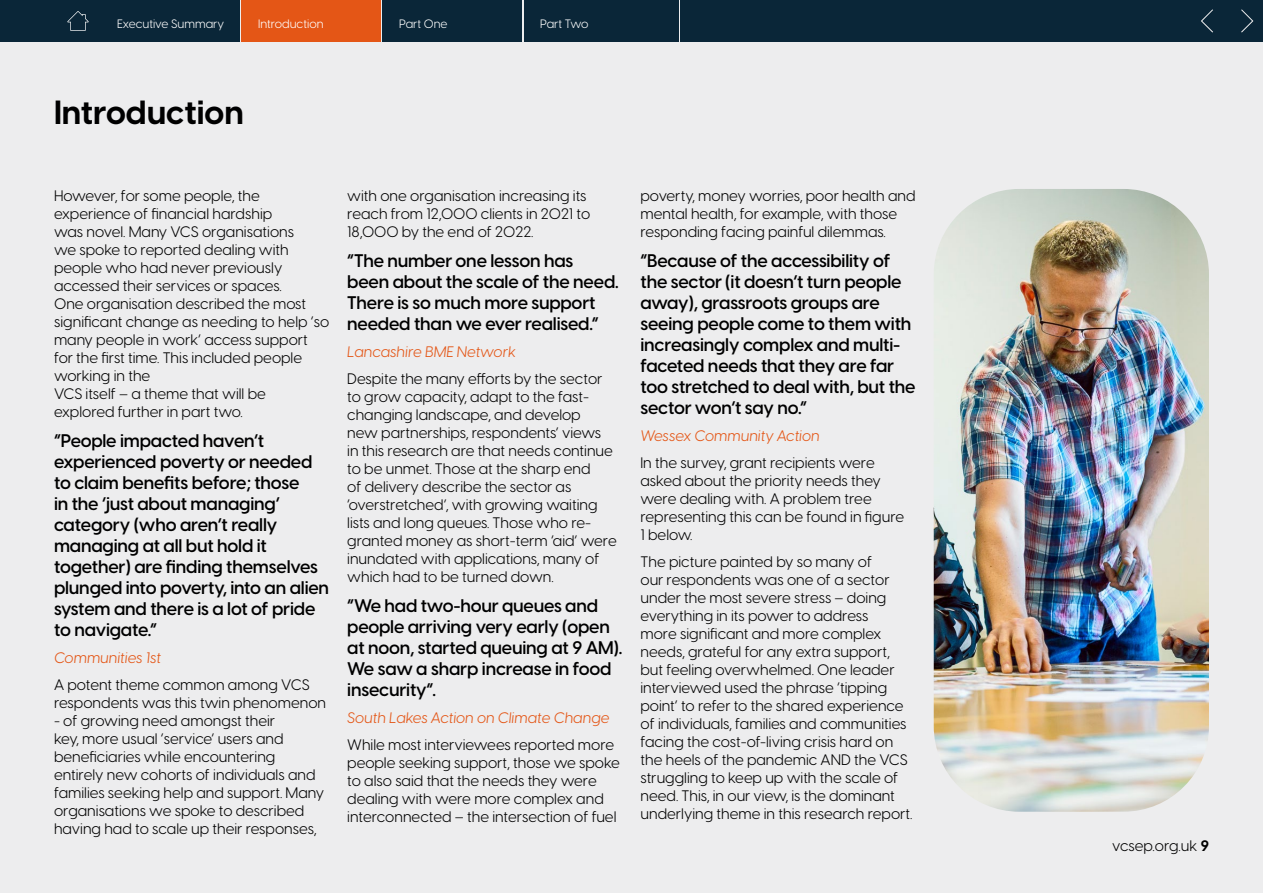
<style>
.page{position:relative;width:1263px;height:893px;background:#ededee}
.page>*{position:absolute;margin:0;border:0;box-sizing:border-box;transform-origin:0 0}
.t1{font:700 33px "Visby CF";color:#000}
.t2{font:600 18px/21px "Visby CF";letter-spacing:-.01em;color:#000}
.t3{font:15px/18px "Visby CF";color:#000}
.t4{font:italic 15px "Visby CF";color:#e45616}
.t5{font:12px "Visby CF";color:#fff}
.s1{font-weight:700}
</style>
<div class="page">
<img style="left:934px;top:189px;width:275px;height:623px">
<div style="left:104px;top:0;width:136px;height:42px;background:#0a2638"></div>
<div style="left:0;top:0;width:102px;height:42px;background:#0a2638"></div>
<div style="left:680px;top:0;width:514px;height:42px;background:#0a2638"></div>
<div style="left:383px;top:0;width:139px;height:42px;background:#0a2638"></div>
<div style="left:524px;top:0;width:154px;height:42px;background:#0a2638"></div>
<div style="left:1189px;top:0;width:36px;height:42px;background:#0a2638"></div>
<div style="left:1227px;top:0;width:36px;height:42px;background:#0a2638"></div>
<svg style="left:1201px;top:9px;width:12px;height:23px"></svg>
<svg style="left:1241px;top:9px;width:12px;height:23px"></svg>
<svg style="left:67px;top:11px;width:22px;height:20px"></svg>
<div style="left:242px;top:0;width:139px;height:42px;background:#e45616"></div>
<p class="t5" style="left:117px;top:15px;width:109px">Executive Summary</p>
<p class="t5" style="left:258px;top:15px;width:67px">Introduction</p>
<p class="t5" style="left:424px;top:15px;width:23px">one</p>
<p class="t5" style="left:399px;top:15px;width:50px">Part One</p>
<p class="t5" style="left:565px;top:15px;width:23px">two</p>
<p class="t5" style="left:540px;top:15px;width:50px">Part Two</p>
<h1 class="t1" style="left:54px;top:87px;width:191px">Introduction</h1>
<p class="t3" style="left:54px;top:186px;width:277px">However, for some people, the experience of financial hardship<br>was novel. Many VCS organisations<br>we spoke to reported dealing with people who had never previously accessed their services or spaces.<br>One organisation described the most significant change as needing to help ‘so many people in work’ access support for the first time. This included people working in the<br>VCS itself – a theme that will be explored further in part two.</p>
<p class="t2" style="left:54px;top:429px;width:277px">“People impacted haven’t experienced poverty or needed to claim benefits before; those<br>in the ‘just about managing’ category (who aren’t really managing at all but hold it together) are finding themselves plunged into poverty, into an alien system and there is a lot of pride to navigate.”</p>
<p class="t4" style="left:54px;top:646px;width:109px">Communities 1st</p>
<p class="t3" style="left:54px;top:675px;width:274px">A potent theme common among VCS respondents was this twin phenomenon</p>
<p class="t3" style="left:54px;top:711px;width:272px">- of growing need amongst their<br>key, more usual ‘service’ users and beneficiaries while encountering entirely new cohorts of individuals and families seeking help and support. Many organisations we spoke to described having had to scale up their responses,</p>
<p class="t3" style="left:347px;top:186px;width:245px">with one organisation increasing its reach from 12,000 clients in 2021 to<br>18,000 by the end of 2022.</p>
<p class="t2" style="left:347px;top:249px;width:273px">“The number one lesson has been about the scale of the need.<br>There is so much more support needed than we ever realised.”</p>
<p class="t4" style="left:347px;top:340px;width:170px">Lancashire BME Network</p>
<p class="t3" style="left:347px;top:369px;width:271px">Despite the many efforts by the sector to grow capacity, adapt to the fast&shy;changing landscape, and develop<br>new partnerships, respondents’ views<br>in this research are that needs continue to be unmet. Those at the sharp end<br>of delivery describe the sector as ‘overstretched’, with growing waiting lists and long queues. Those who re&shy;granted money as short-term ‘aid’ were inundated with applications, many of which had to be turned down.</p>
<p class="t2" style="left:347px;top:594px;width:277px">“We had two-hour queues and people arriving very early (open at noon, started queuing at 9 AM).<br>We saw a sharp increase in food insecurity”.</p>
<p class="t4" style="left:347px;top:706px;width:264px">South Lakes Action on Climate Change</p>
<p class="t3" style="left:347px;top:735px;width:274px">While most interviewees reported more people seeking support, those we spoke to also said that the needs they were dealing with were more complex and interconnected – the intersection of fuel</p>
<p class="t3" style="left:640px;top:186px;width:277px">poverty, money worries, poor health and mental health, for example, with those responding facing painful dilemmas.</p>
<p class="t2" style="left:640px;top:249px;width:277px">“Because of the accessibility of the sector (it doesn’t turn people away), grassroots groups are seeing people come to them with increasingly complex and multi&shy;faceted needs that they are far too stretched to deal with, but the sector won’t say no.”</p>
<p class="t4" style="left:640px;top:424px;width:181px">Wessex Community Action</p>
<p class="t3" style="left:640px;top:453px;width:265px">In the survey, grant recipients were asked about the priority needs they were dealing with. A problem tree representing this can be found in figure<br>1 below.</p>
<p class="t3" style="left:640px;top:552px;width:273px">The picture painted by so many of<br>our respondents was one of a sector under the most severe stress – doing everything in its power to address<br>more significant and more complex needs, grateful for any extra support, but feeling overwhelmed. One leader interviewed used the phrase ‘tipping point’ to refer to the shared experience of individuals, families and communities facing the cost-of-living crisis hard on the heels of the pandemic AND the VCS struggling to keep up with the scale of need. This, in our view, is the dominant underlying theme in this research report.</p>
<p class="t3" style="left:1112px;top:836px;width:98px">vcsep.org.uk <span class="s1">9</span></p>
</div>
